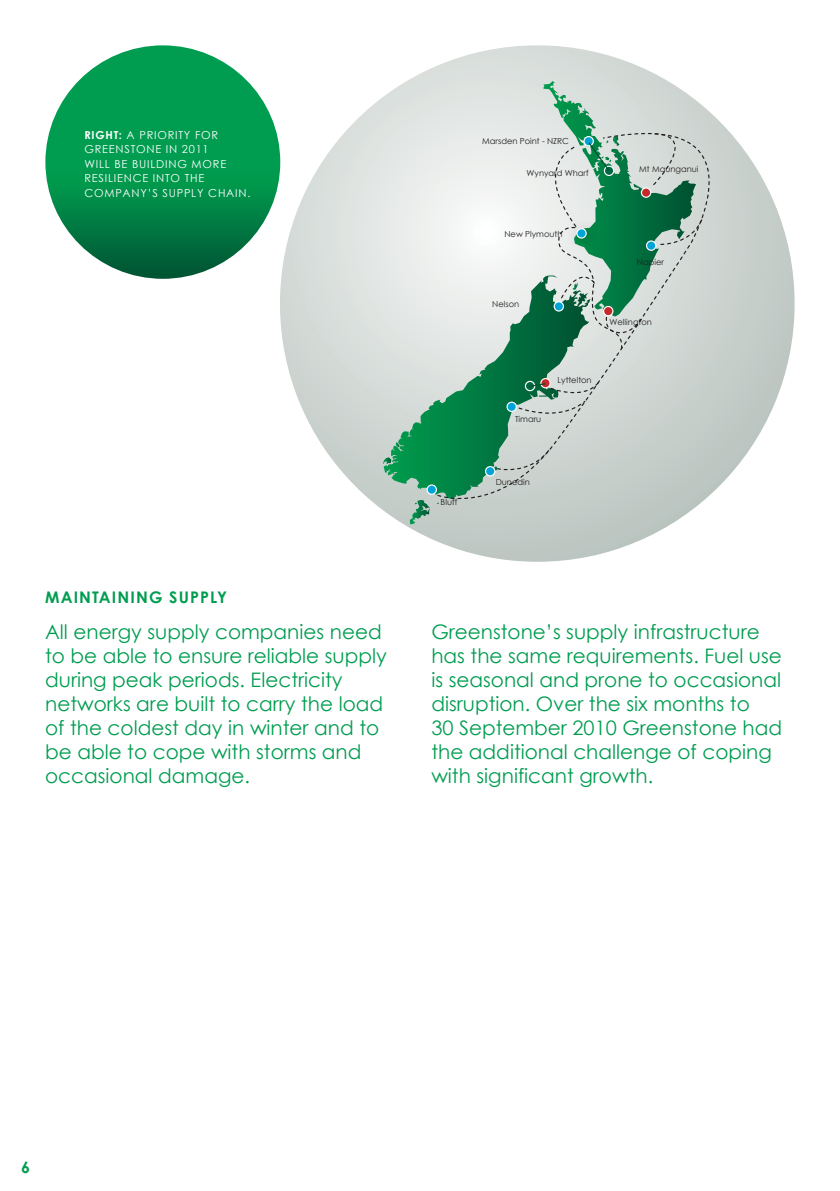
<style>
.page{position:relative;width:840px;height:1191px;background:#fff}
.page>*{position:absolute;margin:0;border:0;box-sizing:border-box;transform-origin:0 0}
.t1{font:20px/24px "Century Gothic";color:#009d50}
.t2{font:700 16px "Century Gothic";letter-spacing:.07em;color:#009d50}
.t3{font:11px "Century Gothic";letter-spacing:.07em;color:#fff}
.t4{font:700 11px "Century Gothic";color:#fff}
.t5{font:8.4px "Century Gothic";color:#221f20}
.s1{font-weight:700}
</style>
<div class="page">
<svg style="left:45px;top:45px;width:235px;height:234px;background:#01904b"></svg>
<svg style="left:280px;top:45px;width:514px;height:517px"></svg>
<svg style="left:409px;top:500px;width:21px;height:24px"></svg>
<svg style="left:383px;top:275px;width:53px;height:224px;background:#aacfbc"></svg>
<svg style="left:382px;top:457px;width:9px;height:7px"></svg>
<svg style="left:395px;top:442px;width:4px;height:5px"></svg>
<svg style="left:427px;top:485px;width:9px;height:9px"></svg>
<div style="left:426px;top:484px;width:11px;height:11px;border:1px solid #fff;border-radius:50%"></div>
<svg style="left:436px;top:107px;width:331px;height:410px"></svg>
<svg style="left:496px;top:449px;width:54px;height:27px"></svg>
<svg style="left:528px;top:81px;width:175px;height:269px;background:#9ec0b1"></svg>
<svg style="left:517px;top:380px;width:83px;height:43px;background:#aec1b7"></svg>
<p class="t4" style="left:84px;top:128px;width:15px">RIGH</p>
<p class="t3" style="left:114px;top:128px;width:106px"><span class="s1">T:</span> A priority for</p>
<p class="t3" style="left:84px;top:142px;width:27px">Greenstone</p>
<p class="t3" style="left:166px;top:142px;width:44px">in 2011</p>
<p class="t3" style="left:84px;top:157px;width:8px">will</p>
<p class="t3" style="left:114px;top:157px;width:59px">be building</p>
<p class="t3" style="left:191px;top:157px;width:35px">more</p>
<p class="t3" style="left:84px;top:171px;width:15px">resilience</p>
<p class="t3" style="left:153px;top:171px;width:8px">into</p>
<p class="t3" style="left:185px;top:171px;width:20px">the</p>
<p class="t3" style="left:84px;top:186px;width:11px">com</p>
<p class="t3" style="left:115px;top:186px;width:119px">pany’s supply chain</p>
<p class="t3" style="left:247px;top:186px;width:5px">.</p>
<p class="t5" style="left:440px;top:497px;width:18px">Bluff</p>
<p class="t5" style="left:482px;top:136px;width:88px">Marsden Point - NZRC</p>
<p class="t5" style="left:526px;top:168px;width:63px">Wynyard Wharf</p>
<p class="t5" style="left:639px;top:164px;width:61px">Mt Maunganui</p>
<p class="t5" style="left:504px;top:229px;width:59px">New Plymouth</p>
<p class="t5" style="left:492px;top:298px;width:28px">Nelson</p>
<p class="t5" style="left:636px;top:257px;width:29px">Napier</p>
<p class="t5" style="left:609px;top:317px;width:44px">Wellington</p>
<p class="t5" style="left:515px;top:414px;width:28px">Timaru</p>
<p class="t5" style="left:557px;top:375px;width:36px">Lyttelton</p>
<p class="t5" style="left:495px;top:476px;width:36px">Dunedin</p>
<p class="t2" style="left:45px;top:587px;width:183px">MAINTAINING SUPPLY</p>
<p class="t1" style="left:45px;top:619px;width:343px">All energy supply companies need to be able to ensure reliable supply during peak periods. Electricity networks are built to carry the load of the coldest day in winter and to be able to cope with storms and occasional damage.</p>
<p class="t1" style="left:431px;top:619px;width:352px">Greenstone’s supply infrastructure has the same requirements. Fuel use is seasonal and prone to occasional disruption. Over the six months to<br>30 September 2010 Greenstone had the additional challenge of coping with significant growth.</p>
<p class="t2" style="left:21px;top:1157px;width:10px">6</p>
</div>
